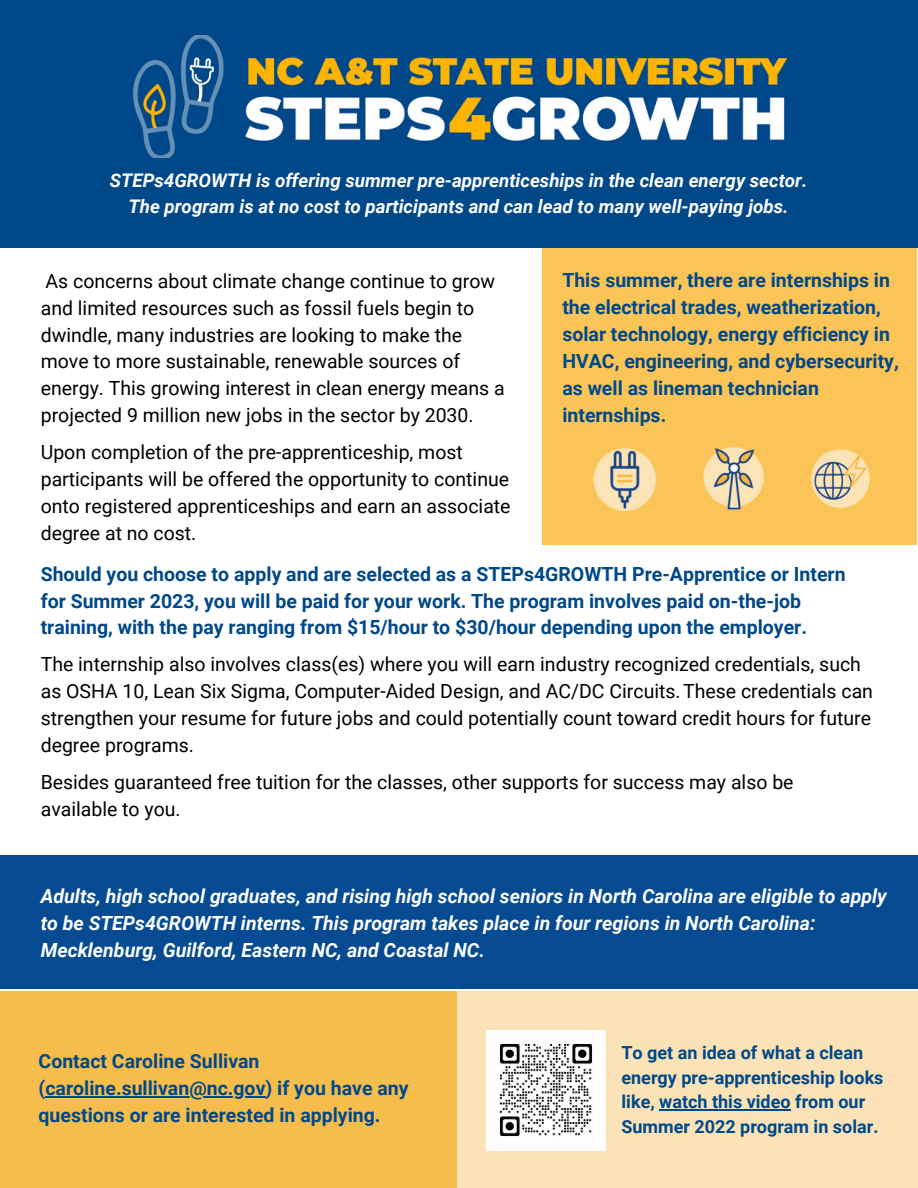
<style>
.page{position:relative;width:918px;height:1188px;background:#fff}
.page>*{position:absolute;margin:0;border:0;box-sizing:border-box;transform-origin:0 0}
.t1{font:19.5px/26.8px "Roboto";color:#000}
.t2{font:700 19.5px/27px "Roboto";color:#014889}
.t3{font:italic 700 19.5px/27px "Roboto";color:#fefefe}
.t4{font:italic 700 18.75px/25.8px "Roboto";color:#fefefe;text-align:center}
.t5{font:700 18px/24.8px "Roboto";color:#014889}
</style>
<div class="page">
<div style="left:542px;top:240px;width:374px;height:305px;background:#fac456"></div>
<div style="left:0;top:0;width:918px;height:247px;background:#014889"></div>
<div style="left:0;top:856px;width:918px;height:133px;background:#064b91"></div>
<div style="left:457px;top:991px;width:461px;height:197px;background:#fbe3b7"></div>
<div style="left:0;top:991px;width:456px;height:197px;background:#f7bd4c"></div>
<img style="left:132px;top:35px;width:656px;height:123px">
<img style="left:811px;top:449px;width:59px;height:59px">
<img style="left:593px;top:448px;width:63px;height:63px">
<img style="left:703px;top:447px;width:61px;height:63px">
<div style="left:486px;top:1030px;width:120px;height:121px;background:#fefefe"></div>
<img style="left:499px;top:1043px;width:94px;height:94px">
<hr style="left:659px;top:1110px;width:132px;height:1px;background:#014889">
<hr style="left:45px;top:1096px;width:221px;height:1px;background:#014889">
<p class="t4" style="left:110px;top:168px;width:699px">STEPs4GROWTH is offering summer pre-apprenticeships in the clean energy sector.<br>The program is at no cost to participants and can lead to many well-paying jobs.</p>
<p class="t1" style="left:41px;top:268px;width:465px">As concerns about climate change continue to grow and limited resources such as fossil fuels begin to dwindle, many industries are looking to make the move to more sustainable, renewable sources of energy. This growing interest in clean energy means a projected 9 million new jobs in the sector by 2030.</p>
<p class="t1" style="left:41px;top:439px;width:471px">Upon completion of the pre-apprenticeship, most participants will be offered the opportunity to continue onto registered apprenticeships and earn an associate degree at no cost.</p>
<p class="t2" style="left:562px;top:267px;width:338px">This summer, there are internships in the electrical trades, weatherization, solar technology, energy efficiency in HVAC, engineering, and cybersecurity, as well as lineman technician internships.</p>
<p class="t2" style="left:41px;top:561px;width:806px">Should you choose to apply and are selected as a STEPs4GROWTH Pre-Apprentice or Intern for Summer 2023, you will be paid for your work. The program involves paid on-the-job training, with the pay ranging from $15/hour to $30/hour depending upon the employer.</p>
<p class="t1" style="left:41px;top:651px;width:834px">The internship also involves class(es) where you will earn industry recognized credentials, such as OSHA 10, Lean Six Sigma, Computer-Aided Design, and AC/DC Circuits.These credentials can strengthen your resume for future jobs and could potentially count toward credit hours for future degree programs.</p>
<p class="t1" style="left:41px;top:769px;width:754px">Besides guaranteed free tuition for the classes, other supports for success may also be available to you.</p>
<p class="t3" style="left:41px;top:883px;width:848px">Adults, high school graduates, and rising high school seniors in North Carolina are eligible to apply to be STEPs4GROWTH interns. This program takes place in four regions in North Carolina:<br>Mecklenburg, Guilford, Eastern NC, and Coastal NC.</p>
<p class="t2" style="left:39px;top:1048px;width:371px">Contact Caroline Sullivan (caroline.sullivan@nc.gov) if you have any questions or are interested in applying.</p>
<p class="t5" style="left:622px;top:1040px;width:264px">To get an idea of what a clean energy pre-apprenticeship looks like, watch this video from our<br>Summer 2022 program in solar.</p>
</div>
